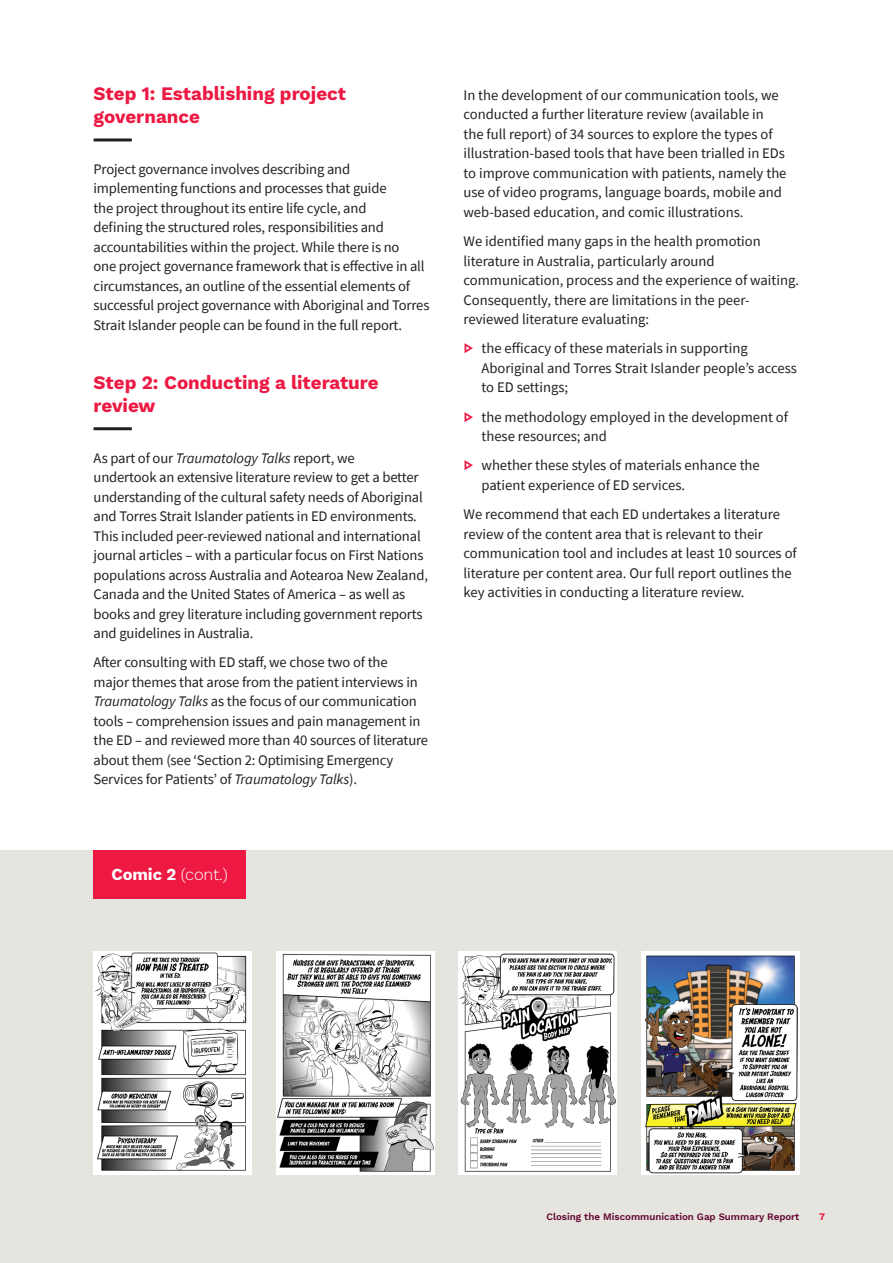
<style>
.page{position:relative;width:893px;height:1263px;background:#fff}
.page>*{position:absolute;margin:0;border:0;box-sizing:border-box;transform-origin:0 0}
.Subhead_1{font:700 18.75px/22.5px "Work Sans";color:#ed1943}
.Standfirst{font:300 16.5px "Work Sans";color:#fff}
.Body_copy_9_75_13pt{font:14.7px/19.5px "Source Sans Pro";letter-spacing:-.01em;color:#231f20}
.t1{font:600 9.75px "Work Sans";color:#630630}
.t2{font:700 9.75px "Work Sans";color:#ed1943}
.s1{font-style:italic}
.s2{font-weight:700}
.s3{font-family:"Work Sans";font-weight:700;color:#ed1943}
</style>
<div class="page">
<div style="left:0;top:850px;width:893px;height:413px;background:#e6e4df"></div>
<hr style="left:94px;top:138px;width:38px;height:3px;background:#231f20">
<hr style="left:94px;top:427px;width:38px;height:3px;background:#231f20">
<div style="left:94px;top:951px;width:158px;height:224px;background:linear-gradient(to right,#fff,#fff)"></div>
<img style="left:95px;top:952px;width:157px;height:218px">
<div style="left:276px;top:951px;width:158px;height:224px;background:#fff"></div>
<img style="left:277px;top:953px;width:156px;height:218px">
<svg style="left:459px;top:951px;width:158px;height:224px"></svg>
<img style="left:459px;top:953px;width:157px;height:218px">
<svg style="left:641px;top:951px;width:158px;height:224px"></svg>
<img style="left:641px;top:955px;width:156px;height:218px">
<div style="left:94px;top:850px;width:152px;height:48px;background:#ed1943"></div>
<p class="Subhead_1" style="left:94px;top:82px;width:254px">Step 1: Establishing project governance</p>
<p class="Body_copy_9_75_13pt" style="left:94px;top:159px;width:337px">Project governance involves describing and implementing functions and processes that guide<br>the project throughout its entire life cycle, and<br>defining the structured roles, responsibilities and accountabilities within the project. While there is no<br>one project governance framework that is effective in all circumstances, an outline of the essential elements of successful project governance with Aboriginal and Torres Strait Islander people can be found in the full report.</p>
<p class="Subhead_1" style="left:94px;top:371px;width:287px">Step 2: Conducting a literature review</p>
<p class="Body_copy_9_75_13pt" style="left:94px;top:448px;width:336px">As part of our <span class="s1">Traumatology Talks</span> report, we<br>undertook an extensive literature review to get a better understanding of the cultural safety needs of Aboriginal and Torres Strait Islander patients in ED environments.<br>This included peer-reviewed national and international journal articles – with a particular focus on First Nations populations across Australia and Aotearoa New Zealand, Canada and the United States of America – as well as books and grey literature including government reports and guidelines in Australia.</p>
<p class="Body_copy_9_75_13pt" style="left:94px;top:652px;width:336px">After consulting with ED staff, we chose two of the<br>major themes that arose from the patient interviews in <span class="s1">Traumatology Talks</span> as the focus of our communication tools – comprehension issues and pain management in the ED – and reviewed more than 40 sources of literature about them (see ‘Section 2: Optimising Emergency Services for Patients’ of <span class="s1">Traumatology Talks</span>).</p>
<p class="Standfirst" style="left:112px;top:862px;width:118px"><span class="s2">Comic 2</span> (cont.)</p>
<p class="Body_copy_9_75_13pt" style="left:463px;top:85px;width:325px">In the development of our communication tools, we conducted a further literature review (available in the full report) of 34 sources to explore the types of illustration-based tools that have been trialled in EDs to improve communication with patients, namely the use of video programs, language boards, mobile and web-based education, and comic illustrations.</p>
<p class="Body_copy_9_75_13pt" style="left:463px;top:231px;width:337px">We identified many gaps in the health promotion literature in Australia, particularly around communication, process and the experience of waiting.<br>Consequently, there are limitations in the peer&shy;reviewed literature evaluating:</p>
<p class="Body_copy_9_75_13pt" style="left:481px;top:339px;width:317px;text-indent:-18px"><span class="s3">▷</span> the efficacy of these materials in supporting<br>Aboriginal and Torres Strait Islander people’s access to ED settings;</p>
<p class="Body_copy_9_75_13pt" style="left:481px;top:407px;width:308px;text-indent:-18px"><span class="s3">▷</span> the methodology employed in the development of these resources; and</p>
<p class="Body_copy_9_75_13pt" style="left:481px;top:456px;width:280px;text-indent:-18px"><span class="s3">▷</span> whether these styles of materials enhance the patient experience of ED services.</p>
<p class="Body_copy_9_75_13pt" style="left:463px;top:504px;width:335px">We recommend that each ED undertakes a literature review of the content area that is relevant to their communication tool and includes at least 10 sources of literature per content area. Our full report outlines the key activities in conducting a literature review.</p>
<p class="t1" style="left:546px;top:1210px;width:255px">Closing the Miscommunication Gap Summary Report</p>
<p class="t2" style="left:819px;top:1210px;width:7px">7</p>
</div>
